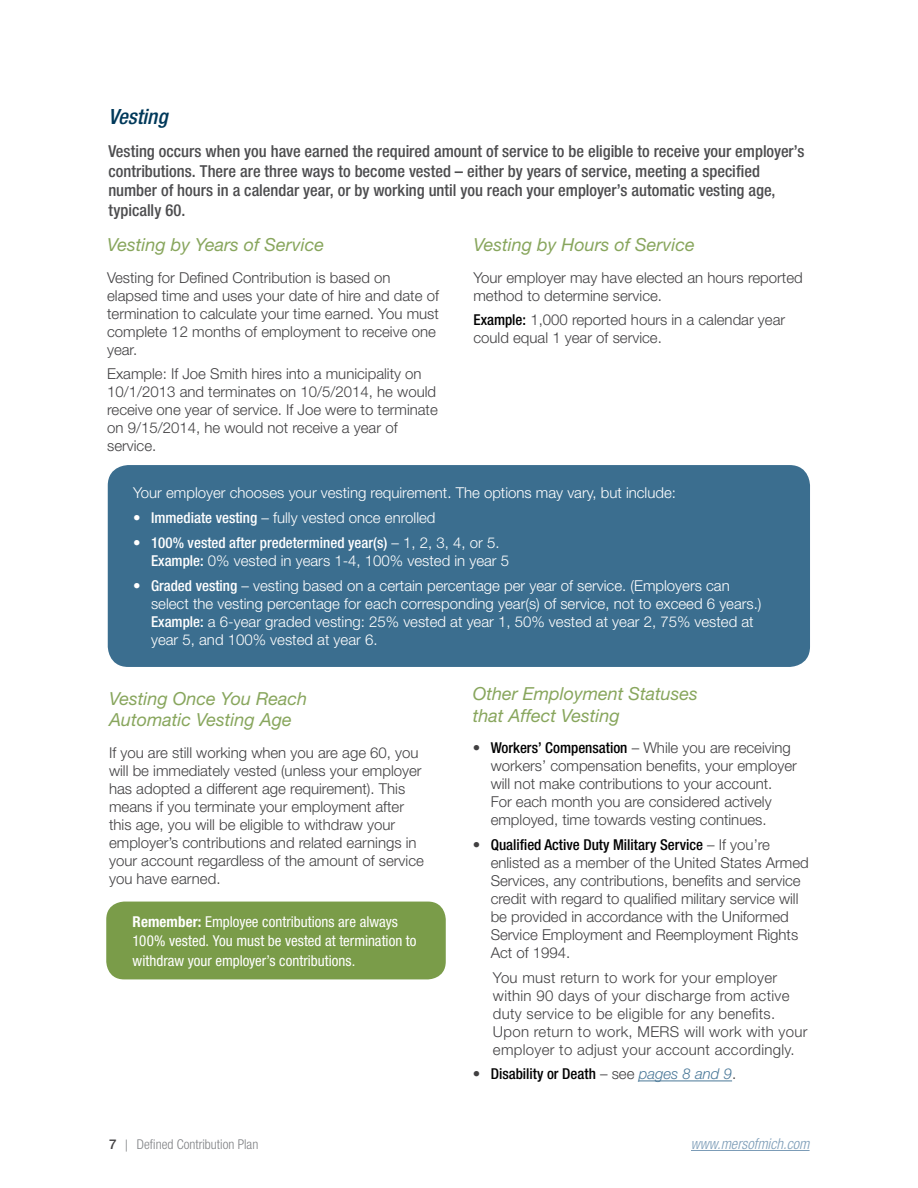
<style>
.page{position:relative;width:918px;height:1188px;background:#fff}
.page>*{position:absolute;margin:0;border:0;box-sizing:border-box;transform-origin:0 0}
.t1{font:italic 500 condensed 21px "Helvetica Neue LT Std";color:#00395a}
.t2{font:italic 18px/21.6px "Helvetica Neue LT Std";color:#88a65d}
.t3{font:500 condensed 16.5px/19.5px "Helvetica Neue LT Std";color:#4d4d4f}
.t4{font:300 15px/18px "Helvetica Neue LT Std";color:#414042}
.t5{font:300 15px/18px "Helvetica Neue LT Std";color:#fff}
.t6{font:300 15px/18px "Helvetica Neue LT Std";letter-spacing:.02em;color:#414042}
.t7{font:condensed 15px/19.5px "Helvetica Neue LT Std";color:#fff}
.t8{font:500 condensed 15px "Helvetica Neue LT Std";color:#000}
.t9{font:italic 300 condensed 15px "Helvetica Neue LT Std";color:#7c9cb7}
.t10{font:300 condensed 13.5px "Helvetica Neue LT Std";color:#808285}
.s1{font-weight:500;font-stretch:condensed;color:#000}
.s2{font-weight:500;font-stretch:condensed}
.s3{font-weight:700}
.s4{font-weight:300;font-stretch:normal;color:#414042}
.s5{font-weight:300;font-style:italic;font-stretch:normal;color:#4a7898}
.s6{font-weight:500;font-stretch:normal;color:#414042}
.s7{font-family:"Frutiger Neue LT Pro";font-stretch:normal;font-size:12px}
</style>
<div class="page">
<hr style="left:691px;top:1150px;width:119px;height:1px;background:#7c9cb7">
<div style="left:106px;top:902px;width:340px;height:77px;background:#7a9c49;border-radius:18px"></div>
<hr style="left:639px;top:1081px;width:93px;height:1px;background:#4a7898">
<div style="left:108px;top:465px;width:702px;height:202px;background:#3b6e8f;border-radius:21px"></div>
<h1 class="t1" style="left:108px;top:104px;width:61px">Vesting</h1>
<p class="t3" style="left:108px;top:141px;width:698px">Vesting occurs when you have earned the required amount of service to be eligible to receive your employer’s contributions. There are three ways to become vested – either by years of service, meeting a specified number of hours in a calendar year, or by working until you reach your employer’s automatic vesting age, typically 60.</p>
<p class="t2" style="left:107px;top:234px;width:218px">Vesting by Years of Service</p>
<p class="t4" style="left:107px;top:268px;width:333px">Vesting for Defined Contribution is based on elapsed time and uses your date of hire and date of termination to calculate your time earned. You must complete 12 months of employment to receive one year.</p>
<p class="t4" style="left:107px;top:365px;width:332px">Example: If Joe Smith hires into a municipality on 10/1/2013 and terminates on 10/5/2014, he would receive one year of service. If Joe were to terminate on 9/15/2014, he would not receive a year of service.</p>
<p class="t2" style="left:473px;top:234px;width:223px">Vesting by Hours of Service</p>
<p class="t4" style="left:473px;top:268px;width:331px">Your employer may have elected an hours reported method to determine service.</p>
<p class="t4" style="left:473px;top:311px;width:313px"><span class="s1">Example:</span> 1,000 reported hours in a calendar year could equal 1 year of service.</p>
<p class="t5" style="left:133px;top:484px;width:544px">Your employer chooses your vesting requirement. The options may vary, but include:</p>
<p class="t5" style="left:133px;top:509px;width:304px">• <span class="s2">Immediate vesting</span> – fully vested once enrolled</p>
<p class="t5" style="left:151px;top:533px;width:360px;text-indent:-18px">• <span class="s2">100% vested after predetermined year(s)</span> – 1, 2, 3, 4, or 5.<br><span class="s2">Example:</span> 0% vested in years 1-4, 100% vested in year 5</p>
<p class="t5" style="left:151px;top:576px;width:612px;text-indent:-18px">• <span class="s2">Graded vesting</span> – vesting based on a certain percentage per year of service. (Employers can select the vesting percentage for each corresponding year(s) of service, not to exceed 6 years.)<br><span class="s2">Example:</span> a 6-year graded vesting: 25% vested at year 1, 50% vested at year 2, 75% vested at year 5, and 100% vested at year 6.</p>
<p class="t2" style="left:109px;top:687px;width:200px">Vesting Once You Reach<br>Automatic Vesting Age</p>
<p class="t4" style="left:109px;top:743px;width:316px">If you are still working when you are age 60, you will be immediately vested (unless your employer has adopted a different age requirement). This means if you terminate your employment after this age, you will be eligible to withdraw your employer’s contributions and related earnings in your account regardless of the amount of service you have earned.</p>
<p class="t7" style="left:133px;top:911px;width:285px"><span class="s3">Remember:</span> Employee contributions are always<br>100% vested. You must be vested at termination to withdraw your employer’s contributions.</p>
<p class="t2" style="left:473px;top:683px;width:227px">Other Employment Statuses that Affect Vesting</p>
<p class="t4" style="left:491px;top:739px;width:308px;text-indent:-18px">• <span class="s1">Workers’ Compensation</span> – While you are receiving workers’ compensation benefits, your employer will not make contributions to your account.<br>For each month you are considered actively employed, time towards vesting continues.</p>
<p class="t4" style="left:491px;top:835px;width:320px;text-indent:-18px">• <span class="s1">Qualified Active Duty Military Service</span> – If you’re enlisted as a member of the United States Armed Services, any contributions, benefits and service credit with regard to qualified military service will be provided in accordance with the Uniformed Service Employment and Reemployment Rights Act of 1994.</p>
<p class="t6" style="left:493px;top:968px;width:316px">You must return to work for your employer within 90 days of your discharge from active duty service to be eligible for any benefits.<br>Upon return to work, MERS will work with your employer to adjust your account accordingly.</p>
<p class="t8" style="left:473px;top:1065px;width:265px"><span class="s4">•</span> Disability or Death <span class="s4">– see</span> <span class="s5">pages 8 and 9</span><span class="s4">.</span></p>
<p class="t10" style="left:109px;top:1136px;width:151px"><span class="s6">7</span> <span class="s7">|</span> Defined Contribution Plan</p>
<p class="t9" style="left:691px;top:1135px;width:120px">www.mersofmich.com</p>
</div>
